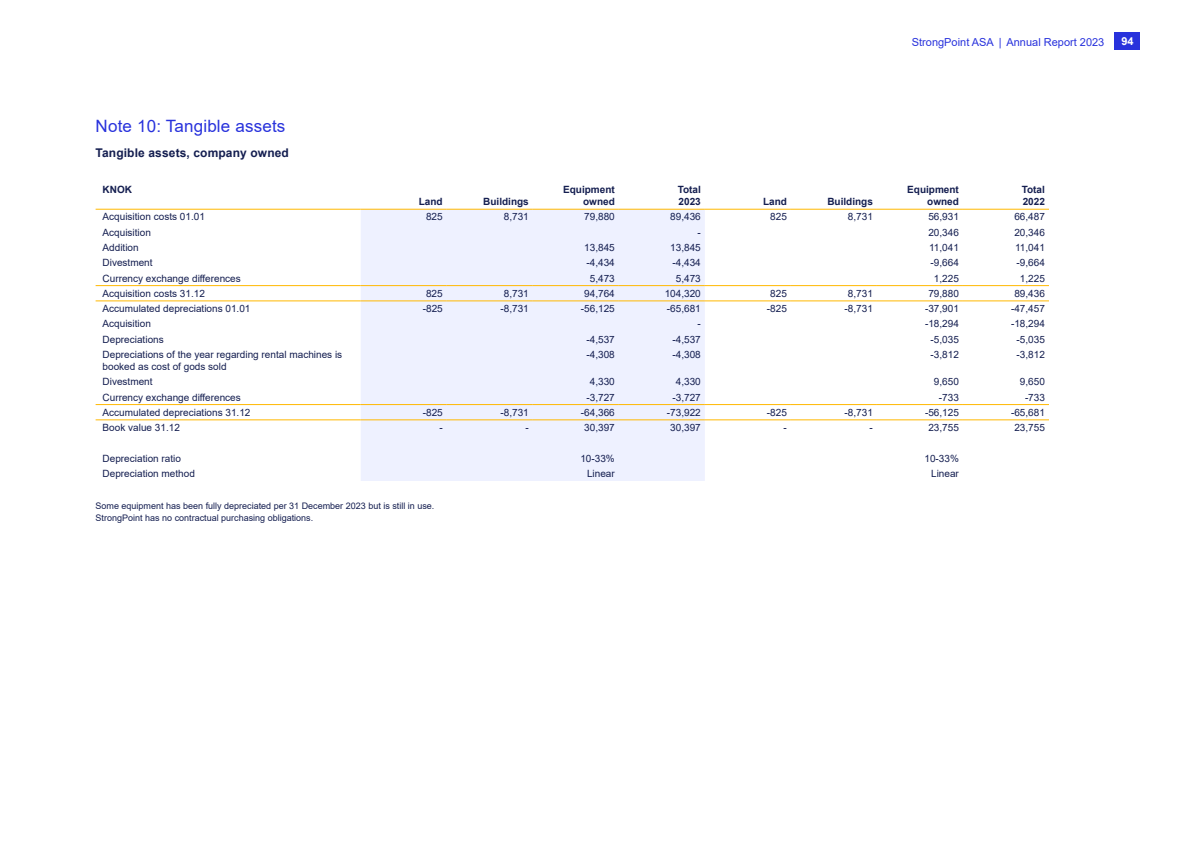
<style>
.page{position:relative;width:1190px;height:842px;background:#fff}
.page>*{position:absolute;margin:0;border:0;box-sizing:border-box;transform-origin:0 0}
.t1{font:17px "Arial";letter-spacing:.01em;color:#2832dc}
.t2{font:700 12px "Arial";letter-spacing:.01em;color:#141e50}
.t3{font:11px "Arial";color:#2832dc}
.t4{font:700 11px "Arial";color:#fff}
.t5{font:10px/12px "Arial";color:#141e50}
.t6{font:700 10px/12px "Arial";color:#141e50;text-align:right}
.t7{font:9px/12px "Arial";color:#141e50}
</style>
<div class="page">
<div style="left:1115px;top:33px;width:25px;height:17px;background:#2832dc"></div>
<svg style="left:96px;top:208px;width:953px;height:1px"></svg>
<div style="left:361px;top:210px;width:344px;height:271px;background:#eef1ff"></div>
<hr style="left:96px;top:301px;width:265px;height:1px;background:#ffb800">
<hr style="left:361px;top:301px;width:86px;height:1px;background:#ffb800">
<hr style="left:447px;top:301px;width:86px;height:1px;background:#ffb800">
<hr style="left:533px;top:301px;width:86px;height:1px;background:#ffb800">
<hr style="left:619px;top:301px;width:86px;height:1px;background:#ffb800">
<hr style="left:705px;top:301px;width:86px;height:1px;background:#ffb800">
<hr style="left:791px;top:301px;width:86px;height:1px;background:#ffb800">
<hr style="left:877px;top:301px;width:86px;height:1px;background:#ffb800">
<hr style="left:963px;top:301px;width:86px;height:1px;background:#ffb800">
<hr style="left:96px;top:285px;width:265px;height:1px;background:#ffb800">
<hr style="left:361px;top:285px;width:86px;height:1px;background:#ffb800">
<hr style="left:447px;top:285px;width:86px;height:1px;background:#ffb800">
<hr style="left:533px;top:285px;width:86px;height:1px;background:#ffb800">
<hr style="left:619px;top:285px;width:86px;height:1px;background:#ffb800">
<hr style="left:705px;top:285px;width:86px;height:1px;background:#ffb800">
<hr style="left:791px;top:285px;width:86px;height:1px;background:#ffb800">
<hr style="left:877px;top:285px;width:86px;height:1px;background:#ffb800">
<hr style="left:963px;top:285px;width:86px;height:1px;background:#ffb800">
<hr style="left:96px;top:209px;width:265px;height:1px;background:#ffb800">
<hr style="left:361px;top:209px;width:86px;height:1px;background:#ffb800">
<hr style="left:447px;top:209px;width:86px;height:1px;background:#ffb800">
<hr style="left:533px;top:209px;width:86px;height:1px;background:#ffb800">
<hr style="left:619px;top:209px;width:86px;height:1px;background:#ffb800">
<hr style="left:705px;top:209px;width:86px;height:1px;background:#ffb800">
<hr style="left:791px;top:209px;width:86px;height:1px;background:#ffb800">
<hr style="left:877px;top:209px;width:86px;height:1px;background:#ffb800">
<hr style="left:963px;top:209px;width:86px;height:1px;background:#ffb800">
<hr style="left:96px;top:419px;width:265px;height:1px;background:#ffb800">
<hr style="left:361px;top:419px;width:86px;height:1px;background:#ffb800">
<hr style="left:447px;top:419px;width:86px;height:1px;background:#ffb800">
<hr style="left:533px;top:419px;width:86px;height:1px;background:#ffb800">
<hr style="left:619px;top:419px;width:86px;height:1px;background:#ffb800">
<hr style="left:705px;top:419px;width:86px;height:1px;background:#ffb800">
<hr style="left:791px;top:419px;width:86px;height:1px;background:#ffb800">
<hr style="left:877px;top:419px;width:86px;height:1px;background:#ffb800">
<hr style="left:963px;top:419px;width:86px;height:1px;background:#ffb800">
<hr style="left:96px;top:404px;width:265px;height:1px;background:#ffb800">
<hr style="left:361px;top:404px;width:86px;height:1px;background:#ffb800">
<hr style="left:447px;top:404px;width:86px;height:1px;background:#ffb800">
<hr style="left:533px;top:404px;width:86px;height:1px;background:#ffb800">
<hr style="left:619px;top:404px;width:86px;height:1px;background:#ffb800">
<hr style="left:705px;top:404px;width:86px;height:1px;background:#ffb800">
<hr style="left:791px;top:404px;width:86px;height:1px;background:#ffb800">
<hr style="left:877px;top:404px;width:86px;height:1px;background:#ffb800">
<hr style="left:963px;top:404px;width:86px;height:1px;background:#ffb800">
<h1 class="t1" style="left:96px;top:115px;width:191px">Note 10: Tangible assets</h1>
<p class="t2" style="left:96px;top:145px;width:195px">Tangible assets, company owned</p>
<p class="t6" style="left:103px;top:184px;width:31px">KNOK</p>
<p class="t6" style="left:419px;top:196px;width:25px">Land</p>
<p class="t6" style="left:483px;top:196px;width:47px">Buildings</p>
<p class="t6" style="left:563px;top:184px;width:53px">Equipment owned</p>
<p class="t6" style="left:677px;top:184px;width:25px;text-align:left">Total<br>2023</p>
<p class="t3" style="left:912px;top:34px;width:194px">StrongPoint ASA | Annual Report 2023</p>
<p class="t4" style="left:1121px;top:34px;width:14px">94</p>
<p class="t6" style="left:763px;top:196px;width:25px">Land</p>
<p class="t6" style="left:827px;top:196px;width:47px">Buildings</p>
<p class="t6" style="left:907px;top:184px;width:53px">Equipment owned</p>
<p class="t6" style="left:1021px;top:184px;width:25px;text-align:left">Total<br>2022</p>
<p class="t5" style="left:103px;top:211px;width:104px">Acquisition costs 01.01</p>
<p class="t5" style="left:426px;top:211px;width:18px">825</p>
<p class="t5" style="left:504px;top:211px;width:27px">8,731</p>
<p class="t5" style="left:584px;top:211px;width:32px">79,880</p>
<p class="t5" style="left:670px;top:211px;width:32px">89,436</p>
<p class="t5" style="left:770px;top:211px;width:18px">825</p>
<p class="t5" style="left:848px;top:211px;width:27px">8,731</p>
<p class="t5" style="left:928px;top:211px;width:32px">56,931</p>
<p class="t5" style="left:1014px;top:211px;width:32px">66,487</p>
<p class="t5" style="left:103px;top:226px;width:50px">Acquisition</p>
<p class="t5" style="left:697px;top:226px;width:5px">-</p>
<p class="t5" style="left:928px;top:226px;width:32px">20,346</p>
<p class="t5" style="left:1014px;top:226px;width:32px">20,346</p>
<p class="t5" style="left:103px;top:241px;width:38px">Addition</p>
<p class="t5" style="left:584px;top:241px;width:32px">13,845</p>
<p class="t5" style="left:670px;top:241px;width:32px">13,845</p>
<p class="t5" style="left:929px;top:241px;width:31px">11,041</p>
<p class="t5" style="left:1015px;top:241px;width:31px">11,041</p>
<p class="t5" style="left:103px;top:257px;width:52px">Divestment</p>
<p class="t5" style="left:586px;top:257px;width:30px">-4,434</p>
<p class="t5" style="left:672px;top:257px;width:30px">-4,434</p>
<p class="t5" style="left:930px;top:257px;width:30px">-9,664</p>
<p class="t5" style="left:1016px;top:257px;width:30px">-9,664</p>
<p class="t5" style="left:103px;top:272px;width:140px">Currency exchange differences</p>
<p class="t5" style="left:590px;top:272px;width:27px">5,473</p>
<p class="t5" style="left:676px;top:272px;width:27px">5,473</p>
<p class="t5" style="left:934px;top:272px;width:27px">1,225</p>
<p class="t5" style="left:1020px;top:272px;width:27px">1,225</p>
<p class="t5" style="left:103px;top:287px;width:104px">Acquisition costs 31.12</p>
<p class="t5" style="left:426px;top:287px;width:18px">825</p>
<p class="t5" style="left:504px;top:287px;width:27px">8,731</p>
<p class="t5" style="left:584px;top:287px;width:32px">94,764</p>
<p class="t5" style="left:664px;top:287px;width:38px">104,320</p>
<p class="t5" style="left:770px;top:287px;width:18px">825</p>
<p class="t5" style="left:848px;top:287px;width:27px">8,731</p>
<p class="t5" style="left:928px;top:287px;width:32px">79,880</p>
<p class="t5" style="left:1014px;top:287px;width:32px">89,436</p>
<p class="t5" style="left:103px;top:303px;width:149px">Accumulated depreciations 01.01</p>
<p class="t5" style="left:423px;top:303px;width:22px">-825</p>
<p class="t5" style="left:500px;top:303px;width:30px">-8,731</p>
<p class="t5" style="left:581px;top:303px;width:35px">-56,125</p>
<p class="t5" style="left:667px;top:303px;width:35px">-65,681</p>
<p class="t5" style="left:767px;top:303px;width:22px">-825</p>
<p class="t5" style="left:844px;top:303px;width:30px">-8,731</p>
<p class="t5" style="left:925px;top:303px;width:35px">-37,901</p>
<p class="t5" style="left:1011px;top:303px;width:35px">-47,457</p>
<p class="t5" style="left:103px;top:318px;width:50px">Acquisition</p>
<p class="t5" style="left:697px;top:318px;width:5px">-</p>
<p class="t5" style="left:925px;top:318px;width:35px">-18,294</p>
<p class="t5" style="left:1011px;top:318px;width:35px">-18,294</p>
<p class="t5" style="left:103px;top:333px;width:63px">Depreciations</p>
<p class="t5" style="left:586px;top:333px;width:30px">-4,537</p>
<p class="t5" style="left:672px;top:333px;width:30px">-4,537</p>
<p class="t5" style="left:930px;top:333px;width:30px">-5,035</p>
<p class="t5" style="left:1016px;top:333px;width:30px">-5,035</p>
<p class="t5" style="left:103px;top:348px;width:241px">Depreciations of the year regarding rental machines is booked as cost of gods sold</p>
<p class="t5" style="left:586px;top:348px;width:30px">-4,308</p>
<p class="t5" style="left:672px;top:348px;width:30px">-4,308</p>
<p class="t5" style="left:930px;top:348px;width:30px">-3,812</p>
<p class="t5" style="left:1016px;top:348px;width:30px">-3,812</p>
<p class="t5" style="left:103px;top:376px;width:52px">Divestment</p>
<p class="t5" style="left:590px;top:376px;width:27px">4,330</p>
<p class="t5" style="left:676px;top:376px;width:27px">4,330</p>
<p class="t5" style="left:934px;top:376px;width:27px">9,650</p>
<p class="t5" style="left:1020px;top:376px;width:27px">9,650</p>
<p class="t5" style="left:103px;top:391px;width:140px">Currency exchange differences</p>
<p class="t5" style="left:586px;top:391px;width:30px">-3,727</p>
<p class="t5" style="left:672px;top:391px;width:30px">-3,727</p>
<p class="t5" style="left:939px;top:391px;width:22px">-733</p>
<p class="t5" style="left:1025px;top:391px;width:22px">-733</p>
<p class="t5" style="left:103px;top:406px;width:149px">Accumulated depreciations 31.12</p>
<p class="t5" style="left:423px;top:406px;width:22px">-825</p>
<p class="t5" style="left:500px;top:406px;width:30px">-8,731</p>
<p class="t5" style="left:581px;top:406px;width:35px">-64,366</p>
<p class="t5" style="left:667px;top:406px;width:35px">-73,922</p>
<p class="t5" style="left:767px;top:406px;width:22px">-825</p>
<p class="t5" style="left:844px;top:406px;width:30px">-8,731</p>
<p class="t5" style="left:925px;top:406px;width:35px">-56,125</p>
<p class="t5" style="left:1011px;top:406px;width:35px">-65,681</p>
<p class="t5" style="left:103px;top:422px;width:79px">Book value 31.12</p>
<p class="t5" style="left:439px;top:422px;width:5px">-</p>
<p class="t5" style="left:525px;top:422px;width:5px">-</p>
<p class="t5" style="left:584px;top:422px;width:32px">30,397</p>
<p class="t5" style="left:670px;top:422px;width:32px">30,397</p>
<p class="t5" style="left:783px;top:422px;width:5px">-</p>
<p class="t5" style="left:869px;top:422px;width:5px">-</p>
<p class="t5" style="left:928px;top:422px;width:32px">23,755</p>
<p class="t5" style="left:1014px;top:422px;width:32px">23,755</p>
<p class="t5" style="left:103px;top:452px;width:80px">Depreciation ratio</p>
<p class="t5" style="left:580px;top:452px;width:36px">10-33%</p>
<p class="t5" style="left:924px;top:452px;width:36px">10-33%</p>
<p class="t5" style="left:103px;top:467px;width:94px">Depreciation method</p>
<p class="t5" style="left:587px;top:467px;width:29px">Linear</p>
<p class="t5" style="left:931px;top:467px;width:29px">Linear</p>
<p class="t7" style="left:96px;top:500px;width:340px">Some equipment has been fully depreciated per 31 December 2023 but is still in use.<br>StrongPoint has no contractual purchasing obligations.</p>
</div>
